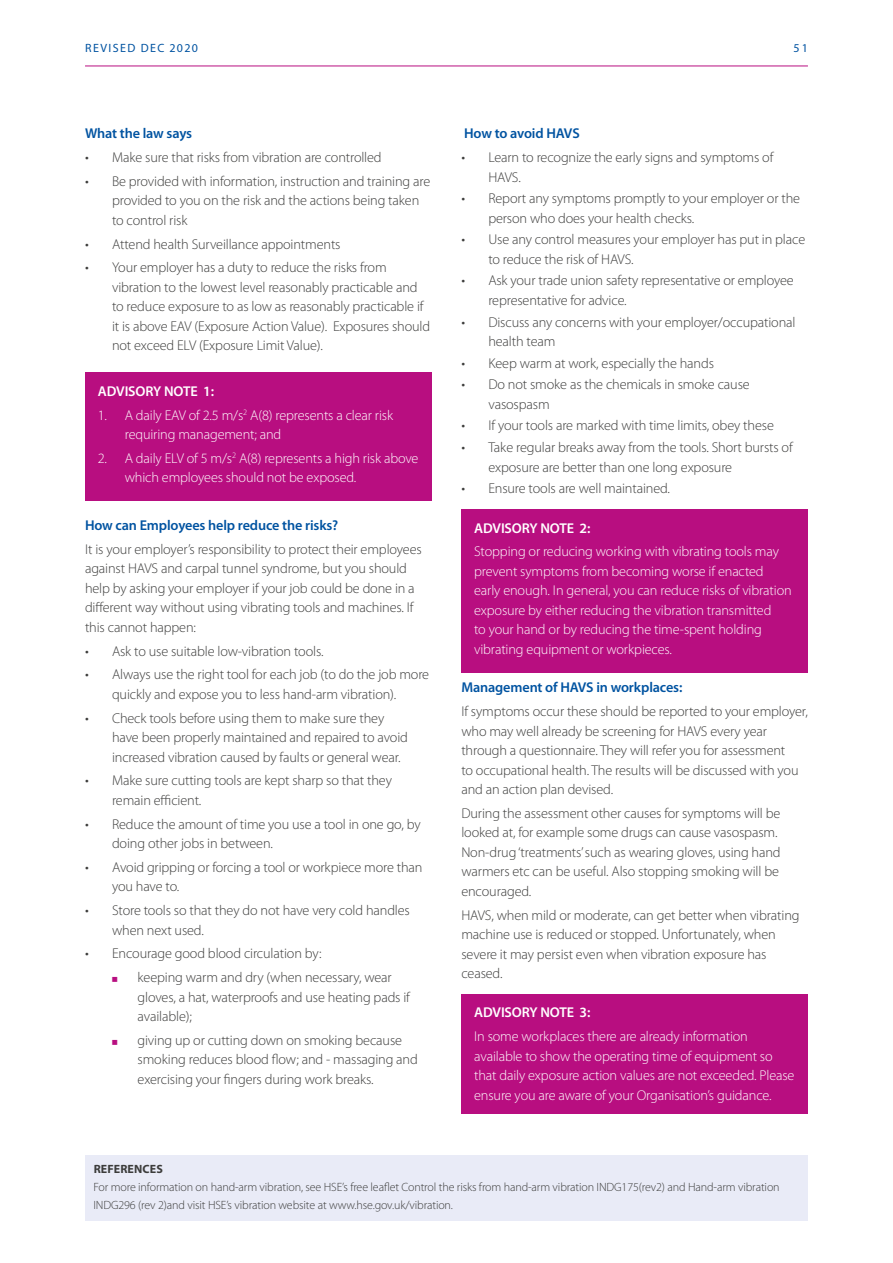
<style>
.page{position:relative;width:893px;height:1263px;background:#fff}
.page>*{position:absolute;margin:0;border:0;box-sizing:border-box;transform-origin:0 0}
.t1{font:300 14.25px/19.5px "Myriad Pro";letter-spacing:-.01em;color:#3c3c3b}
.t2{font:300 14.25px/19.5px "Myriad Pro";letter-spacing:-.01em;color:#fff}
.t3{font:600 14.25px "Myriad Pro";letter-spacing:-.01em;color:#0053a1}
.t4{font:600 14.25px "Myriad Pro";letter-spacing:-.01em;color:#fff}
.t5{font:300 12px/18px "Myriad Pro";letter-spacing:-.01em;color:#3c3c3b}
.t6{font:12px "Myriad Pro";letter-spacing:.12em;color:#0053a1}
.t7{font:700 12px "Myriad Pro";letter-spacing:.01em;color:#3c3c3b}
.s1{font-size:15px}
</style>
<div class="page">
<hr style="left:85px;top:66px;width:723px;height:1px;background:#b80e80">
<div style="left:85px;top:1155px;width:723px;height:65px;background:#e9ebf7"></div>
<div style="left:85px;top:372px;width:347px;height:129px;background:#b80e80"></div>
<div style="left:461px;top:509px;width:347px;height:163px;background:#b80e80"></div>
<div style="left:461px;top:994px;width:347px;height:119px;background:#b80e80"></div>
<p class="t6" style="left:85px;top:40px;width:114px">REVISED DEC 2020</p>
<p class="t6" style="left:793px;top:40px;width:16px">51</p>
<p class="t3" style="left:85px;top:124px;width:109px">What the law says</p>
<p class="t1" style="left:85px;top:147px;width:298px"><span class="s1">•</span> Make sure that risks from vibration are controlled</p>
<p class="t1" style="left:112px;top:171px;width:320px;text-indent:-27px"><span class="s1">•</span> Be provided with information, instruction and training are provided to you on the risk and the actions being taken to control risk</p>
<p class="t1" style="left:85px;top:234px;width:257px"><span class="s1">•</span> Attend health Surveillance appointments</p>
<p class="t1" style="left:112px;top:258px;width:320px;text-indent:-27px"><span class="s1">•</span> Your employer has a duty to reduce the risks from vibration to the lowest level reasonably practicable and to reduce exposure to as low as reasonably practicable if it is above EAV (Exposure Action Value). Exposures should not exceed ELV (Exposure Limit Value).</p>
<p class="t4" style="left:98px;top:382px;width:118px">ADVISORY NOTE 1:</p>
<p class="t2" style="left:125px;top:405px;width:270px;text-indent:-27px">1. A daily EAV of 2.5 m/s<sup>2</sup> A(8) represents a clear risk requiring management; and</p>
<p class="t2" style="left:125px;top:448px;width:295px;text-indent:-27px">2. A daily ELV of 5 m/s<sup>2</sup> A(8) represents a high risk above which employees should not be exposed.</p>
<p class="t3" style="left:85px;top:516px;width:255px">How can Employees help reduce the risks?</p>
<p class="t1" style="left:85px;top:539px;width:338px">It is your employer’s responsibility to protect their employees against HAVS and carpal tunnel syndrome, but you should help by asking your employer if your job could be done in a different way without using vibrating tools and machines. If this cannot happen:</p>
<p class="t1" style="left:85px;top:641px;width:240px"><span class="s1">•</span> Ask to use suitable low-vibration tools.</p>
<p class="t1" style="left:85px;top:665px;width:346px;text-align:center"><span class="s1">•</span> Always use the right tool for each job (to do the job more quickly and expose you to less hand-arm vibration).</p>
<p class="t1" style="left:112px;top:708px;width:297px;text-indent:-27px"><span class="s1">•</span> Check tools before using them to make sure they have been properly maintained and repaired to avoid increased vibration caused by faults or general wear.</p>
<p class="t1" style="left:112px;top:771px;width:281px;text-indent:-27px"><span class="s1">•</span> Make sure cutting tools are kept sharp so that they remain efficient.</p>
<p class="t1" style="left:112px;top:814px;width:310px;text-indent:-27px"><span class="s1">•</span> Reduce the amount of time you use a tool in one go, by doing other jobs in between.</p>
<p class="t1" style="left:112px;top:857px;width:312px;text-indent:-27px"><span class="s1">•</span> Avoid gripping or forcing a tool or workpiece more than you have to.</p>
<p class="t1" style="left:112px;top:900px;width:299px;text-indent:-27px"><span class="s1">•</span> Store tools so that they do not have very cold handles when next used.</p>
<p class="t1" style="left:138px;top:942px;width:256px;line-height:23.7px;text-indent:-53px"><span class="s1">•</span> Encourage good blood circulation by:<br>keeping warm and dry (when necessary, wear</p>
<p class="t1" style="left:138px;top:987px;width:274px">gloves, a hat, waterproofs and use heating pads if available);</p>
<p class="t1" style="left:138px;top:1030px;width:282px">giving up or cutting down on smoking because smoking reduces blood flow; and - massaging and exercising your fingers during work breaks.</p>
<p class="t3" style="left:464px;top:124px;width:117px">How to avoid HAVS</p>
<p class="t1" style="left:488px;top:147px;width:287px;text-indent:-27px"><span class="s1">•</span> Learn to recognize the early signs and symptoms of<br>HAVS.</p>
<p class="t1" style="left:488px;top:188px;width:313px;text-indent:-27px"><span class="s1">•</span> Report any symptoms promptly to your employer or the person who does your health checks.</p>
<p class="t1" style="left:488px;top:230px;width:318px;text-indent:-27px"><span class="s1">•</span> Use any control measures your employer has put in place to reduce the risk of HAVS.</p>
<p class="t1" style="left:488px;top:271px;width:307px;text-indent:-27px"><span class="s1">•</span> Ask your trade union safety representative or employee representative for advice.</p>
<p class="t1" style="left:488px;top:312px;width:309px;text-indent:-27px"><span class="s1">•</span> Discuss any concerns with your employer/occupational health team</p>
<p class="t1" style="left:461px;top:353px;width:254px"><span class="s1">•</span> Keep warm at work, especially the hands</p>
<p class="t1" style="left:488px;top:375px;width:263px;text-indent:-27px"><span class="s1">•</span> Do not smoke as the chemicals in smoke cause vasospasm</p>
<p class="t1" style="left:461px;top:416px;width:314px"><span class="s1">•</span> If your tools are marked with time limits, obey these</p>
<p class="t1" style="left:488px;top:437px;width:306px;text-indent:-27px"><span class="s1">•</span> Take regular breaks away from the tools. Short bursts of exposure are better than one long exposure</p>
<p class="t1" style="left:461px;top:479px;width:210px"><span class="s1">•</span> Ensure tools are well maintained.</p>
<p class="t4" style="left:474px;top:519px;width:118px">ADVISORY NOTE 2:</p>
<p class="t2" style="left:474px;top:542px;width:319px">Stopping or reducing working with vibrating tools may prevent symptoms from becoming worse if enacted early enough. In general, you can reduce risks of vibration exposure by either reducing the vibration transmitted<br>to your hand or by reducing the time-spent holding vibrating equipment or workpieces.</p>
<p class="t3" style="left:461px;top:679px;width:223px">Management of HAVS in workplaces:</p>
<p class="t1" style="left:461px;top:702px;width:348px">If symptoms occur these should be reported to your employer, who may well already be screening for HAVS every year through a questionnaire. They will refer you for assessment<br>to occupational health. The results will be discussed with you and an action plan devised.</p>
<p class="t1" style="left:461px;top:803px;width:321px">During the assessment other causes for symptoms will be looked at, for example some drugs can cause vasospasm.<br>Non-drug ‘treatments’ such as wearing gloves, using hand warmers etc can be useful. Also stopping smoking will be encouraged.</p>
<p class="t1" style="left:461px;top:905px;width:340px">HAVS, when mild or moderate, can get better when vibrating machine use is reduced or stopped. Unfortunately, when severe it may persist even when vibration exposure has ceased.</p>
<p class="t4" style="left:474px;top:1003px;width:118px">ADVISORY NOTE 3:</p>
<p class="t2" style="left:474px;top:1026px;width:322px">In some workplaces there are already information available to show the operating time of equipment so that daily exposure action values are not exceeded. Please ensure you are aware of your Organisation’s guidance.</p>
<p class="t7" style="left:94px;top:1161px;width:71px">REFERENCES</p>
<p class="t5" style="left:94px;top:1178px;width:688px">For more information on hand-arm vibration, see HSE’s free leaflet Control the risks from hand-arm vibration INDG175(rev2) and Hand-arm vibration<br>INDG296 (rev 2)and visit HSE’s vibration website at www.hse.gov.uk/vibration.</p>
</div>
